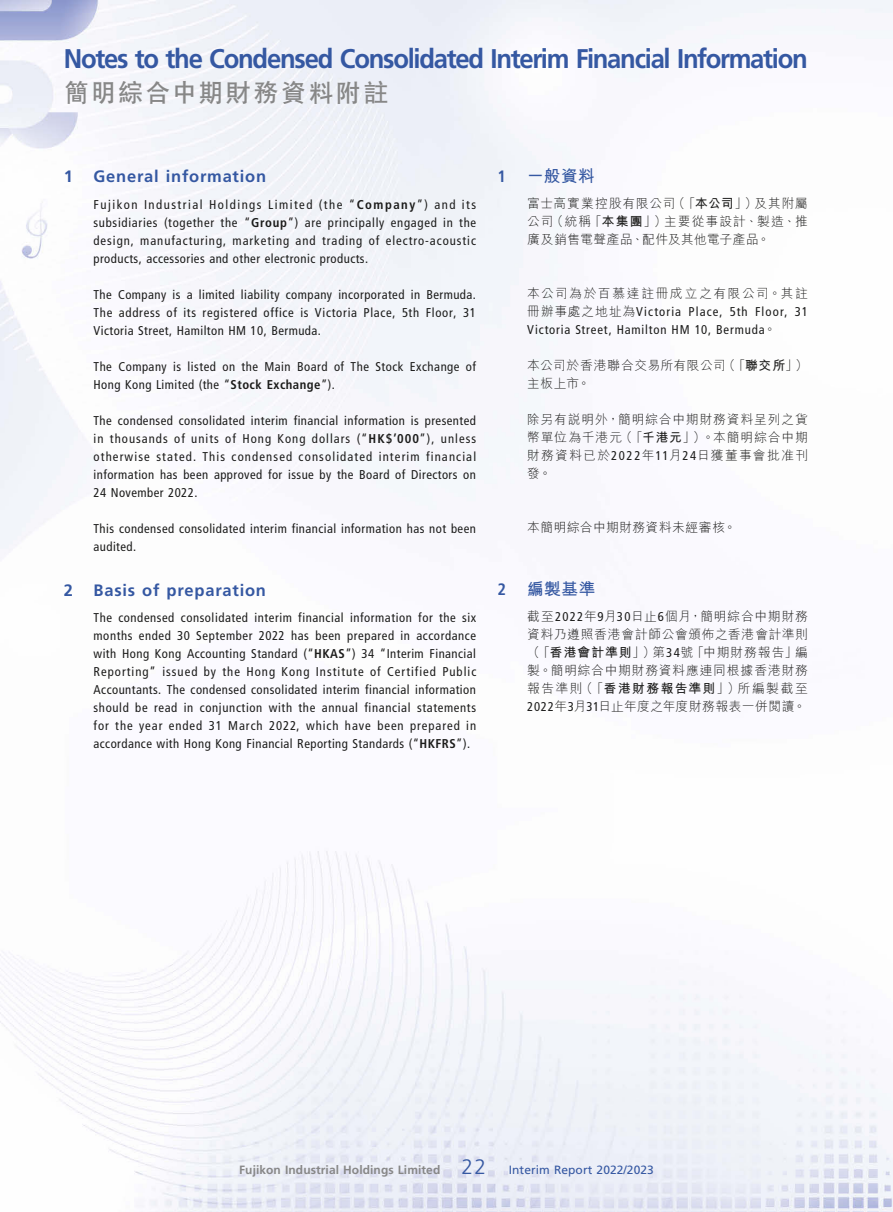
<style>
.page{position:relative;width:893px;height:1212px;background:#fff}
.page>*{position:absolute;margin:0;border:0;box-sizing:border-box;transform-origin:0 0}
.t1{font:700 27px "Frutiger LT Std";letter-spacing:-.05em;color:#3558a2;scale:.95 1}
.t2{font:700 25.5px "C Hei 2 HK";letter-spacing:.07em;color:#878787}
.t3{font:700 16.5px "Frutiger LT Std";letter-spacing:.045em;color:#3558a2}
.t4{font:700 16.5px "M Hei HK";letter-spacing:.035em;color:#3558a2}
.t5{font:700 condensed 16.5px "Frutiger LT Std";color:#3558a2}
.t6{font:condensed 12.75px/18px "Frutiger LT Std";letter-spacing:.035em;color:#1c1c1b;text-align:justify}
.t7{font:300 12.75px/18px "M Hei HK";letter-spacing:.065em;color:#1c1c1b;text-align:justify}
.t8{font:condensed 12.75px/18px "Frutiger LT Std";letter-spacing:.065em;color:#1c1c1b}
.t9{font:300 12.75px/18px "M Hei HK";letter-spacing:.03em;color:#1c1c1b}
.t10{font:300 12.75px "M Hei HK";letter-spacing:.13em;color:#1c1c1b}
.t11{font:300 12.75px "M Hei HK";letter-spacing:.04em;color:#1c1c1b}
.t12{font:700 12px "Frutiger LT Std";letter-spacing:.005em;color:#878787}
.s1{font-weight:700}
.s2{font-family:"M Hei HK";font-weight:300;font-stretch:normal}
.s3{font-family:"Frutiger LT Std";font-weight:400;font-stretch:condensed}
.s4{font-weight:300;font-size:21px;color:#3558a2}
.s5{font-weight:400;color:#3558a2}
</style>
<div class="page">
<img style="left:0;top:0;width:893px;height:1212px">
<h1 class="t1" style="left:64px;top:43px;width:785px">Notes to the Condensed Consolidated Interim Financial Information</h1>
<h2 class="t2" style="left:64px;top:74px;width:326px">簡明綜合中期財務資料附註</h2>
<p class="t3" style="left:64px;top:167px;width:204px">1 General information</p>
<p class="t6" style="left:94px;top:196px;width:384px">Fujikon Industrial Holdings Limited (the “<span class="s1">Company</span>”) and its subsidiaries (together the “<span class="s1">Group</span>”) are principally engaged in the design, manufacturing, marketing and trading of electro-acoustic products, accessories and other electronic products.</p>
<p class="t6" style="left:94px;top:286px;width:384px">The Company is a limited liability company incorporated in Bermuda.<br>The address of its registered office is Victoria Place, 5th Floor, 31<br>Victoria Street, Hamilton HM 10, Bermuda.</p>
<p class="t6" style="left:94px;top:358px;width:384px">The Company is listed on the Main Board of The Stock Exchange of<br>Hong Kong Limited (the “<span class="s1">Stock Exchange</span>”).</p>
<p class="t6" style="left:94px;top:412px;width:384px">The condensed consolidated interim financial information is presented in thousands of units of Hong Kong dollars (“<span class="s1">HK$’000</span>”), unless otherwise stated. This condensed consolidated interim financial information has been approved for issue by the Board of Directors on 24 November 2022.</p>
<p class="t6" style="left:94px;top:520px;width:384px">This condensed consolidated interim financial information has not been audited.</p>
<p class="t3" style="left:64px;top:580px;width:204px">2 Basis of preparation</p>
<p class="t6" style="left:94px;top:609px;width:384px">The condensed consolidated interim financial information for the six months ended 30 September 2022 has been prepared in accordance with Hong Kong Accounting Standard (“<span class="s1">HKAS</span>”) 34 “Interim Financial Reporting” issued by the Hong Kong Institute of Certified Public Accountants. The condensed consolidated interim financial information should be read in conjunction with the annual financial statements for the year ended 31 March 2022, which have been prepared in accordance with Hong Kong Financial Reporting Standards (“<span class="s1">HKFRS</span>”).</p>
<p class="t5" style="left:497px;top:166px;width:10px">1</p>
<p class="t4" style="left:527px;top:164px;width:69px">一般資料</p>
<p class="t7" style="left:527px;top:194px;width:282px">富士高實業控股有限公司（「<span class="s1">本公司</span>」）及其附屬公司（統稱「<span class="s1">本集團</span>」）主要從事設計、製造、推廣及銷售電聲產品、配件及其他電子產品。</p>
<p class="t10" style="left:527px;top:285px;width:282px">本公司為於百慕達註冊成立之有限公司。其註</p>
<p class="t8" style="left:527px;top:303px;width:282px"><span class="s2">冊辦事處之地址為</span>Victoria Place, 5th Floor, 31<br>Victoria Street, Hamilton HM 10, Bermuda<span class="s2">。</span></p>
<p class="t9" style="left:527px;top:356px;width:282px">本公司於香港聯合交易所有限公司（「<span class="s1">聯交所</span>」）主板上市。</p>
<p class="t7" style="left:527px;top:410px;width:282px">除另有說明外，簡明綜合中期財務資料呈列之貨幣單位為千港元（「<span class="s1">千港元</span>」）。本簡明綜合中期財務資料已於<span class="s3">2022</span>年<span class="s3">11</span>月<span class="s3">24</span>日獲董事會批准刊發。</p>
<p class="t11" style="left:527px;top:519px;width:211px">本簡明綜合中期財務資料未經審核。</p>
<p class="t5" style="left:497px;top:579px;width:10px">2</p>
<p class="t4" style="left:527px;top:577px;width:70px">編製基準</p>
<p class="t7" style="left:527px;top:607px;width:282px">截至<span class="s3">2022</span>年<span class="s3">9</span>月<span class="s3">30</span>日止<span class="s3">6</span>個月，簡明綜合中期財務資料乃遵照香港會計師公會頒佈之香港會計準則（「<span class="s1">香港會計準則</span>」）第<span class="s3">34</span>號「中期財務報告」編製。簡明綜合中期財務資料應連同根據香港財務報告準則（「<span class="s1">香港財務報告準則</span>」）所編製截至<span class="s3">2022</span>年<span class="s3">3</span>月<span class="s3">31</span>日止年度之年度財務報表一併閱讀。</p>
<p class="t12" style="left:239px;top:1163px;width:416px">Fujikon Industrial Holdings Limited <span class="s4">22</span> <span class="s5">Interim Report 2022/2023</span></p>
</div>
